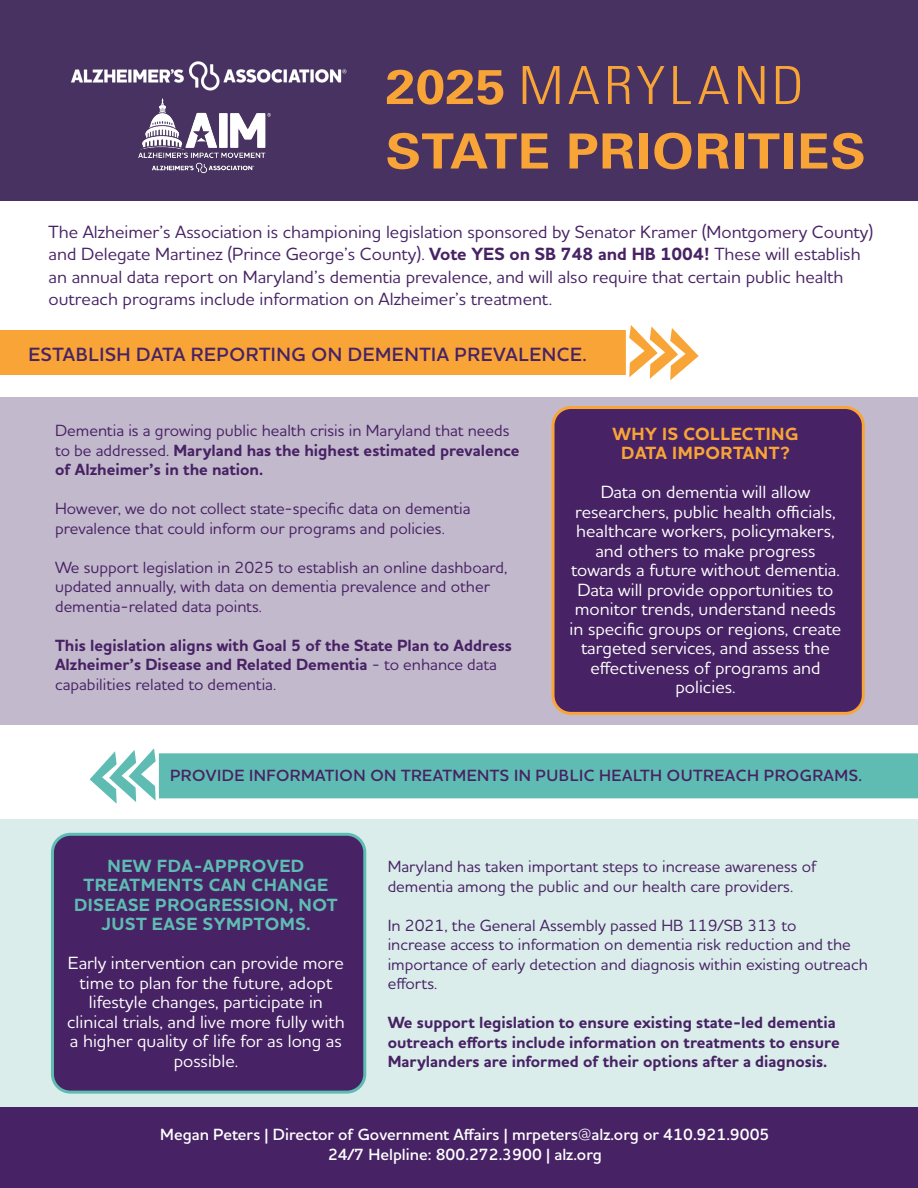
<style>
.page{position:relative;width:918px;height:1188px;background:#fff}
.page>*{position:absolute;margin:0;border:0;box-sizing:border-box;transform-origin:0 0}
.Purple_head{font:300 condensed 52.65px "Univers LT Std";letter-spacing:.07em;color:#f8a437;scale:1.1 1}
.Purple_head-2{font:700 48.6px "Univers LT Std";letter-spacing:.015em;color:#f8a437;scale:1.1 1}
.t1{font:600 19.5px "Houschka Alt Pro";letter-spacing:.03em;color:#472264}
.t2{font:500 18px/19.5px "Houschka Alt Pro";color:#fff;text-align:center}
.t3{font:500 18px/22.5px "Houschka Alt Pro";color:#472264}
.t4{font:700 18px/19.5px "Houschka Alt Pro";letter-spacing:.03em;color:#5ebcb2;text-align:center}
.t5{font:700 18px "Houschka Alt Pro";letter-spacing:.03em;color:#f8a437}
.t6{font:500 16.5px/19.5px "Houschka Pro";color:#472264}
.t7{font:700 16.5px/19.5px "Houschka Pro";color:#472264}
.t8{font:600 16.5px "Houschka Alt Pro";color:#fff}
.t9{font:600 16.5px "Houschka Alt Pro";letter-spacing:.03em;color:#472264}
.s1{font-weight:700;font-stretch:normal;font-size:48.6px}
.s2{font-weight:700}
.s3{font-weight:500}
</style>
<div class="page">
<div style="left:0;top:397px;width:918px;height:327px;background:#c3b9cc"></div>
<div style="left:0;top:819px;width:918px;height:313px;background:#daedea"></div>
<div style="left:0;top:1107px;width:918px;height:81px;background:#472264"></div>
<div style="left:553px;top:408px;width:310px;height:305px;background:#472264;border-radius:18px"></div>
<div style="left:552px;top:406px;width:313px;height:309px;border:3px solid #f8a437;border-radius:18px"></div>
<div style="left:0;top:330px;width:626px;height:45px;background:#f8a437"></div>
<svg style="left:629px;top:325px;width:70px;height:55px"></svg>
<div style="left:159px;top:753px;width:759px;height:45px;background:#5ebcb2"></div>
<svg style="left:90px;top:748px;width:66px;height:56px"></svg>
<div style="left:52px;top:834px;width:313px;height:258px;background:#472264;border-radius:18px"></div>
<div style="left:51px;top:833px;width:315px;height:261px;border:3px solid #5ebcb2;border-radius:18px"></div>
<div style="left:0;top:0;width:918px;height:201px;background:#483261"></div>
<img style="left:71px;top:61px;width:276px;height:22px">
<img style="left:109px;top:77px;width:186px;height:97px">
<p class="Purple_head" style="left:386px;top:54px;width:382px"><span class="s1">2025</span> MARYLAND</p>
<p class="Purple_head-2" style="left:386px;top:123px;width:438px">STATE PRIORITIES</p>
<p class="t3" style="left:49px;top:220px;width:826px">The Alzheimer’s Association is championing legislation sponsored by Senator Kramer (Montgomery County) and Delegate Martinez (Prince George’s County). <span class="s2">Vote YES on SB 748 and HB 1004!</span> These will establish an annual data report on Maryland’s dementia prevalence, and will also require that certain public health outreach programs include information on Alzheimer’s treatment.</p>
<p class="t1" style="left:28px;top:341px;width:560px">ESTABLISH DATA REPORTING ON DEMENTIA PREVALENCE.</p>
<p class="t6" style="left:55px;top:421px;width:466px">Dementia is a growing public health crisis in Maryland that needs to be addressed. <span class="s2">Maryland has the highest estimated prevalence of Alzheimer’s in the nation.</span></p>
<p class="t6" style="left:55px;top:499px;width:417px">However, we do not collect state-specific data on dementia prevalence that could inform our programs and policies.</p>
<p class="t6" style="left:55px;top:557px;width:454px">We support legislation in 2025 to establish an online dashboard,</p>
<p class="t6" style="left:55px;top:577px;width:436px">updated annually, with data on dementia prevalence and other</p>
<p class="t6" style="left:55px;top:596px;width:208px">dementia-related data points.</p>
<p class="t7" style="left:55px;top:636px;width:458px">This legislation aligns with Goal 5 of the State Plan to Address</p>
<p class="t7" style="left:55px;top:655px;width:443px">Alzheimer’s Disease and Related Dementia <span class="s3">- to enhance data</span></p>
<p class="t6" style="left:55px;top:674px;width:223px">capabilities related to dementia.</p>
<p class="t5" style="left:612px;top:422px;width:188px">WHY IS COLLECTING</p>
<p class="t5" style="left:621px;top:441px;width:170px">DATA IMPORTANT?</p>
<p class="t2" style="left:601px;top:482px;width:211px">Data on dementia will allow</p>
<p class="t2" style="left:571px;top:501px;width:270px">researchers, public health officials, healthcare workers, policymakers, and others to make progress towards a future without dementia.</p>
<p class="t2" style="left:570px;top:579px;width:273px">Data will provide opportunities to monitor trends, understand needs in specific groups or regions, create targeted services, and assess the effectiveness of programs and policies.</p>
<p class="t9" style="left:170px;top:765px;width:693px">PROVIDE INFORMATION ON TREATMENTS IN PUBLIC HEALTH OUTREACH PROGRAMS.</p>
<p class="t4" style="left:74px;top:856px;width:265px">NEW FDA-APPROVED<br>TREATMENTS CAN CHANGE<br>DISEASE PROGRESSION, NOT<br>JUST EASE SYMPTOMS.</p>
<p class="t2" style="left:67px;top:953px;width:279px">Early intervention can provide more time to plan for the future, adopt lifestyle changes, participate in clinical trials, and live more fully with a higher quality of life for as long as possible.</p>
<p class="t6" style="left:388px;top:856px;width:430px">Maryland has taken important steps to increase awareness of dementia among the public and our health care providers.</p>
<p class="t6" style="left:388px;top:915px;width:482px">In 2021, the General Assembly passed HB 119/SB 313 to<br>increase access to information on dementia risk reduction and the importance of early detection and diagnosis within existing outreach efforts.</p>
<p class="t7" style="left:388px;top:1013px;width:454px">We support legislation to ensure existing state-led dementia outreach efforts include information on treatments to ensure<br>Marylanders are informed of their options after a diagnosis.</p>
<p class="t8" style="left:160px;top:1124px;width:611px">Megan Peters | Director of Government Affairs | mrpeters@alz.org or 410.921.9005</p>
<p class="t8" style="left:328px;top:1143px;width:275px">24/7 Helpline: 800.272.3900 | alz.org</p>
</div>
